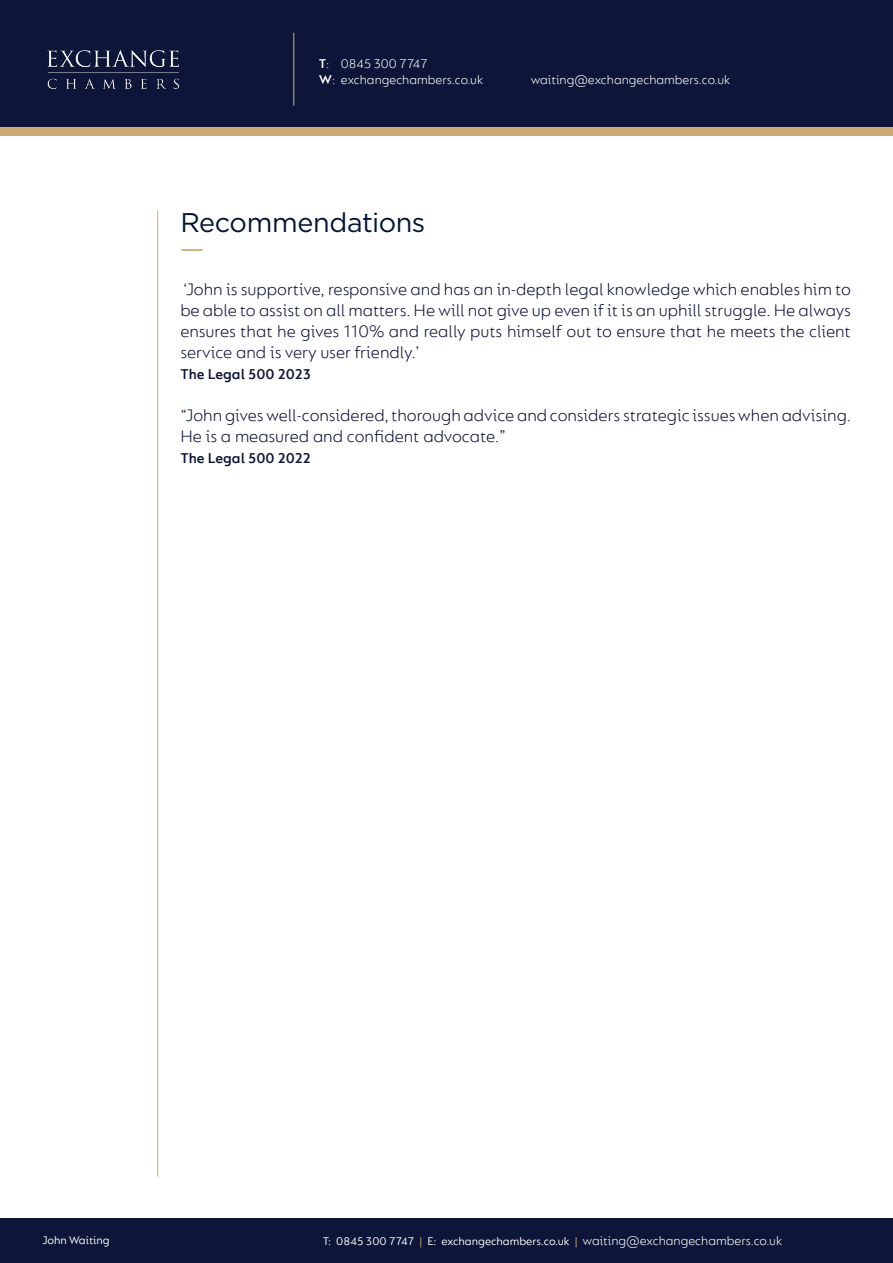
<style>
.page{position:relative;width:893px;height:1263px;background:#fff}
.page>*{position:absolute;margin:0;border:0;box-sizing:border-box;transform-origin:0 0}
.t1{font:27px "Gotham";letter-spacing:-.015em;color:#001537}
.t2{font:300 18px/21px "FS Lucas";color:#0d1638;text-align:justify}
.t3{font:600 15px "FS Lucas";color:#0d1638}
.t4{font:300 13.5px/16.2px "FS Lucas";color:#fff}
.t5{font:12px "FS Lucas";color:#fff}
.s1{font-weight:600}
.s2{color:#cbaa76}
</style>
<div class="page">
<div style="left:0;top:64px;width:893px;height:72px;background:#cbaa76"></div>
<div style="left:0;top:0;width:893px;height:127px;background:#0d1638"></div>
<div style="left:0;top:1219px;width:893px;height:44px;background:#0d1638"></div>
<img style="left:47px;top:50px;width:132px;height:39px">
<hr style="left:293px;top:33px;width:1px;height:73px;background:#cbaa76">
<hr style="left:157px;top:211px;width:1px;height:966px;background:#cbaa76">
<hr style="left:181px;top:249px;width:21px;height:2px;background:#cbaa76">
<p class="t4" style="left:319px;top:55px;width:166px"><span class="s1">T</span>: 0845 300 7747<br><span class="s1">W</span>: exchangechambers.co.uk</p>
<p class="t4" style="left:531px;top:71px;width:201px">waiting@exchangechambers.co.uk</p>
<p class="t1" style="left:180px;top:205px;width:247px">Recommendations</p>
<p class="t2" style="left:180px;top:278px;width:672px">‘John is supportive, responsive and has an in-depth legal knowledge which enables him to be able to assist on all matters. He will not give up even if it is an uphill struggle. He always ensures that he gives 110% and really puts himself out to ensure that he meets the client service and is very user friendly.’</p>
<p class="t3" style="left:180px;top:365px;width:132px">The Legal 500 2023</p>
<p class="t2" style="left:180px;top:404px;width:672px">“John gives well-considered, thorough advice and considers strategic issues when advising.<br>He is a measured and confident advocate.”</p>
<p class="t3" style="left:180px;top:449px;width:132px">The Legal 500 2022</p>
<p class="t4" style="left:583px;top:1233px;width:201px">waiting@exchangechambers.co.uk</p>
<p class="t5" style="left:42px;top:1233px;width:69px">John Waiting</p>
<p class="t5" style="left:323px;top:1235px;width:256px">T: 0845 300 7747 <span class="s2">|</span> E: exchangechambers.co.uk <span class="s2">|</span></p>
</div>
